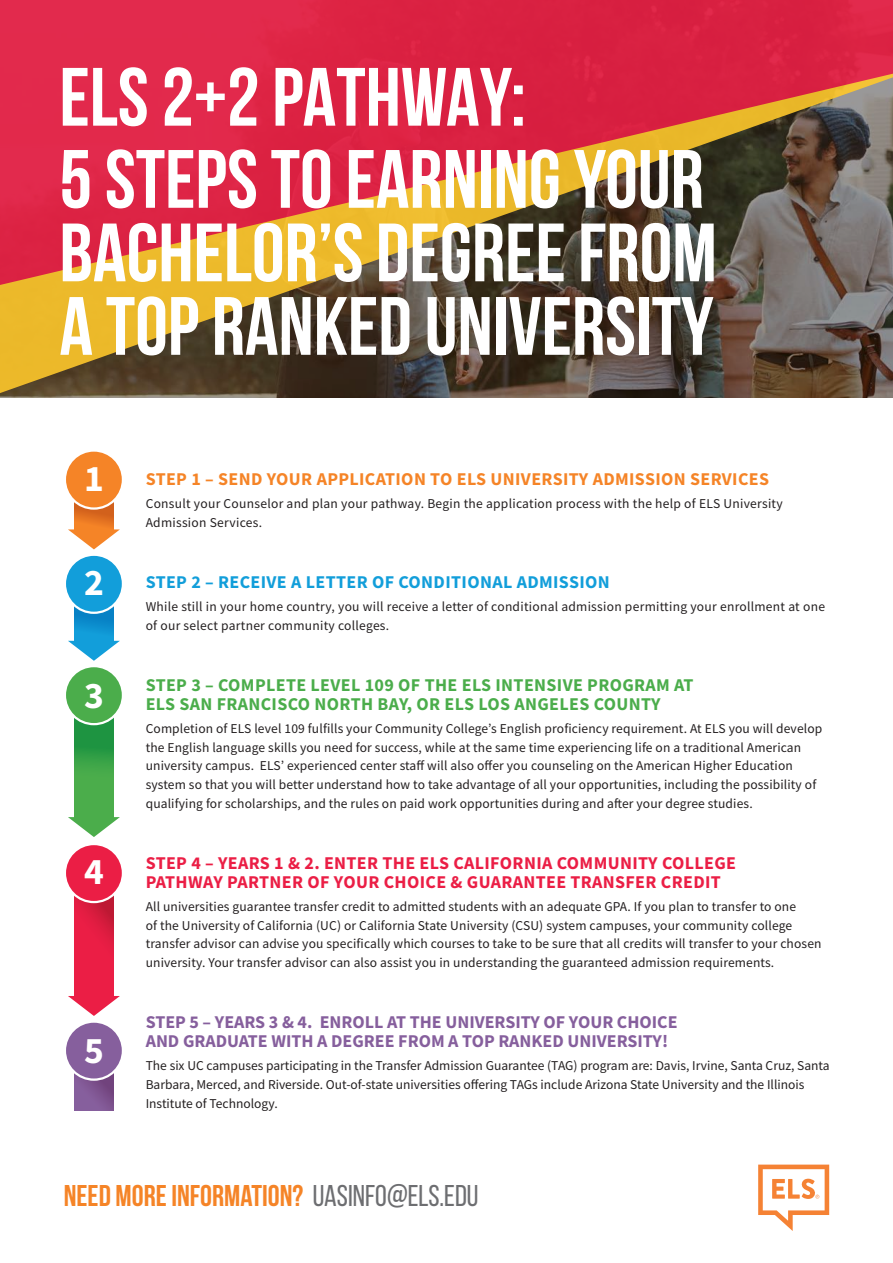
<style>
.page{position:relative;width:893px;height:1263px;background:#fff}
.page>*{position:absolute;margin:0;border:0;box-sizing:border-box;transform-origin:0 0}
.t1{font:700 82.5px/73.5px "Bebas Neue";color:#fff}
.t2{font:700 37.5px "Source Sans Pro";color:#fff}
.t3{font:700 30px "Bebas Neue";color:#f58427}
.t4{font:700 18px/18.8px "Source Sans Pro";letter-spacing:.02em;color:#eb1e45}
.t5{font:700 18px/18.8px "Source Sans Pro";color:#865f9d}
.t6{font:700 18px/18.8px "Source Sans Pro";letter-spacing:.02em;color:#4bad4b}
.t7{font:700 18px "Source Sans Pro";letter-spacing:.02em;color:#f58427}
.t8{font:700 18px "Source Sans Pro";letter-spacing:.02em;color:#129eda}
.t9{font:13.5px/18.8px "Source Sans Pro";letter-spacing:.01em;color:#231f20}
.s1{font-weight:400;color:#6d6e71}
</style>
<div class="page">
<svg style="left:0;top:288px;width:893px;height:110px;background:#685433"></svg>
<svg style="left:0;top:0;width:893px;height:288px;background:#be4140"></svg>
<svg style="left:75px;top:718px;width:38px;height:99px;background:#3aa348"></svg>
<svg style="left:68px;top:817px;width:52px;height:20px"></svg>
<div style="left:65px;top:666px;width:58px;height:58px;background:#4bad4b;border-radius:50%"></div>
<div style="left:64px;top:665px;width:60px;height:60px;border:2px solid #fff;border-radius:50%"></div>
<svg style="left:75px;top:896px;width:38px;height:100px;background:#e41e43"></svg>
<svg style="left:68px;top:996px;width:52px;height:20px"></svg>
<div style="left:65px;top:844px;width:58px;height:58px;background:#eb1e45;border-radius:50%"></div>
<div style="left:64px;top:843px;width:60px;height:60px;border:2px solid #fff;border-radius:50%"></div>
<svg style="left:75px;top:1074px;width:38px;height:36px"></svg>
<div style="left:65px;top:1021px;width:58px;height:58px;background:#865f9d;border-radius:50%"></div>
<div style="left:64px;top:1020px;width:60px;height:61px;border:2px solid #fff;border-radius:50%"></div>
<svg style="left:75px;top:607px;width:38px;height:34px"></svg>
<svg style="left:68px;top:641px;width:52px;height:20px"></svg>
<div style="left:65px;top:555px;width:58px;height:58px;background:#129eda;border-radius:50%"></div>
<div style="left:64px;top:554px;width:60px;height:60px;border:2px solid #fff;border-radius:50%"></div>
<svg style="left:75px;top:503px;width:38px;height:26px"></svg>
<svg style="left:68px;top:529px;width:52px;height:20px"></svg>
<div style="left:65px;top:450px;width:58px;height:58px;background:#f58427;border-radius:50%"></div>
<div style="left:64px;top:449px;width:60px;height:61px;border:2px solid #fff;border-radius:50%"></div>
<svg style="left:758px;top:1164px;width:71px;height:67px"></svg>
<p class="t1" style="left:59px;top:59px;width:468px">ELS 2+2 PATHWAY:</p>
<p class="t1" style="left:59px;top:142px;width:659px">5 STEPS TO EARNING YOUR<br>BACHELOR’S DEGREE FROM<br>A TOP RANKED UNIVERSITY</p>
<p class="t2" style="left:84px;top:453px;width:21px">1</p>
<p class="t2" style="left:84px;top:557px;width:21px">2</p>
<p class="t2" style="left:84px;top:670px;width:21px">3</p>
<p class="t2" style="left:84px;top:846px;width:21px">4</p>
<p class="t2" style="left:84px;top:1025px;width:21px">5</p>
<p class="t7" style="left:146px;top:467px;width:625px">STEP 1 – SEND YOUR APPLICATION TO ELS UNIVERSITY ADMISSION SERVICES</p>
<p class="t9" style="left:146px;top:494px;width:638px">Consult your Counselor and plan your pathway. Begin the application process with the help of ELS University<br>Admission Services.</p>
<p class="t8" style="left:146px;top:570px;width:466px">STEP 2 – RECEIVE A LETTER OF CONDITIONAL ADMISSION</p>
<p class="t9" style="left:146px;top:597px;width:681px">While still in your home country, you will receive a letter of conditional admission permitting your enrollment at one of our select partner community colleges.</p>
<p class="t6" style="left:146px;top:675px;width:549px">STEP 3 – COMPLETE LEVEL 109 OF THE ELS INTENSIVE PROGRAM AT<br>ELS SAN FRANCISCO NORTH BAY, OR ELS LOS ANGELES COUNTY</p>
<p class="t9" style="left:146px;top:719px;width:678px">Completion of ELS level 109 fulfills your Community College’s English proficiency requirement. At ELS you will develop the English language skills you need for success, while at the same time experiencing life on a traditional American university campus. ELS’ experienced center staff will also offer you counseling on the American Higher Education system so that you will better understand how to take advantage of all your opportunities, including the possibility of qualifying for scholarships, and the rules on paid work opportunities during and after your degree studies.</p>
<p class="t4" style="left:146px;top:853px;width:592px">STEP 4 – YEARS 1 &amp; 2. ENTER THE ELS CALIFORNIA COMMUNITY COLLEGE<br>PATHWAY PARTNER OF YOUR CHOICE &amp; GUARANTEE TRANSFER CREDIT</p>
<p class="t9" style="left:146px;top:897px;width:677px">All universities guarantee transfer credit to admitted students with an adequate GPA. If you plan to transfer to one<br>of the University of California (UC) or California State University (CSU) system campuses, your community college transfer advisor can advise you specifically which courses to take to be sure that all credits will transfer to your chosen university. Your transfer advisor can also assist you in understanding the guaranteed admission requirements.</p>
<p class="t5" style="left:146px;top:1013px;width:533px">STEP 5 – YEARS 3 &amp; 4. ENROLL AT THE UNIVERSITY OF YOUR CHOICE<br>AND GRADUATE WITH A DEGREE FROM A TOP RANKED UNIVERSITY!</p>
<p class="t9" style="left:146px;top:1056px;width:685px">The six UC campuses participating in the Transfer Admission Guarantee (TAG) program are: Davis, Irvine, Santa Cruz, Santa<br>Barbara, Merced, and Riverside. Out-of-state universities offering TAGs include Arizona State University and the Illinois<br>Institute of Technology.</p>
<p class="t3" style="left:64px;top:1179px;width:416px">NEED MORE INFORMATION? <span class="s1">UASINFO@ELS.EDU</span></p>
</div>
